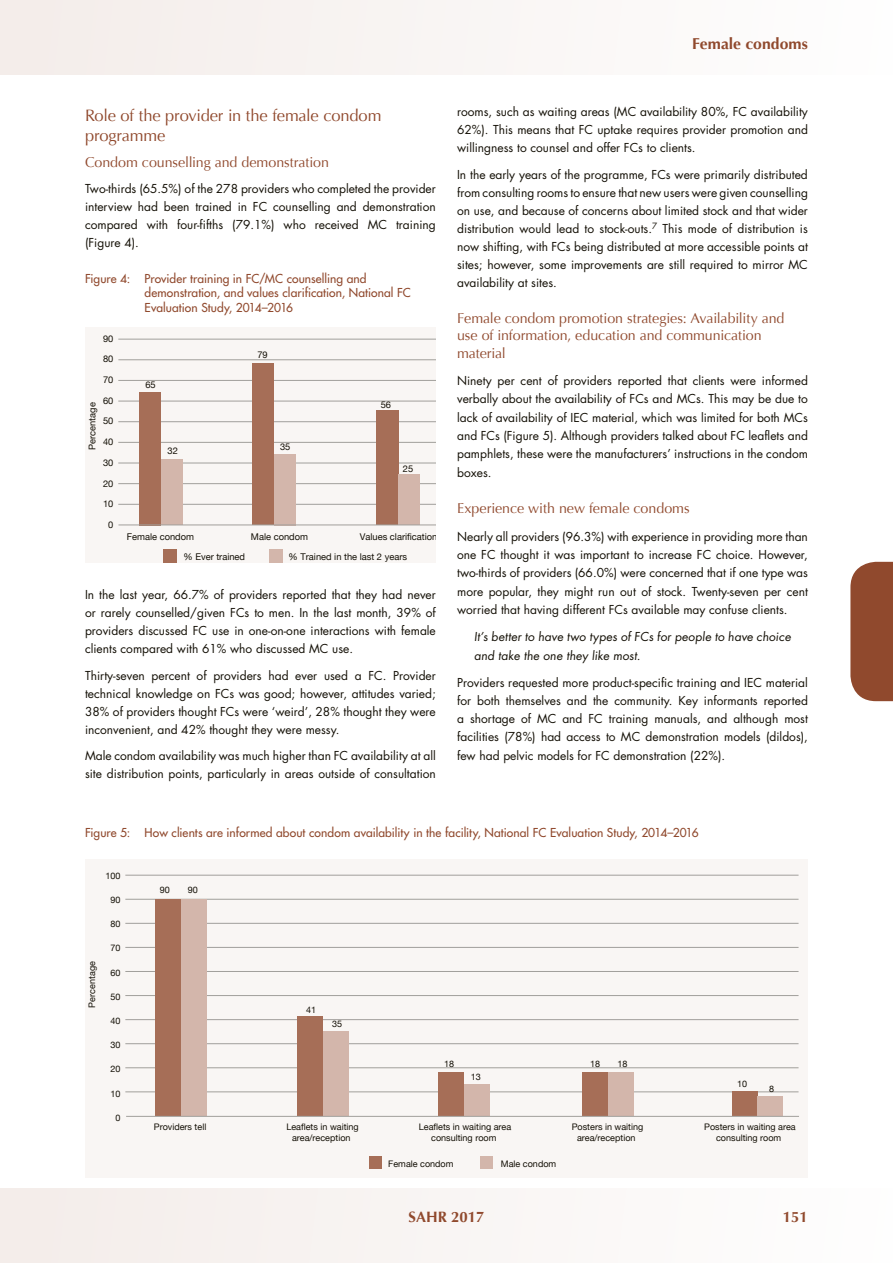
<style>
.page{position:relative;width:893px;height:1263px;background:#fff}
.page>*{position:absolute;margin:0;border:0;box-sizing:border-box;transform-origin:0 0}
.t1{font:16.5px/19.8px "Optima";letter-spacing:-.01em;color:#90492d}
.t2{font:700 15.75px "Optima";color:#90492d}
.t3{font:700 15px "Optima";color:#90492d}
.t4{font:14.25px/17.1px "Optima";letter-spacing:-.005em;color:#90492d}
.t5{font:12px/18px "Futura";color:#141006;text-align:justify}
.t6{font:12px/14.4px "Futura";letter-spacing:.005em;color:#90492d}
.t7{font:9.3px "Helvetica Neue";color:#141006}
.t8{font:9px/10.8px "Helvetica Neue";color:#141006;text-align:center}
</style>
<div class="page">
<div style="left:0;top:0;width:893px;height:74px;background:#f9f5f4"></div>
<div style="left:850px;top:562px;width:43px;height:139px;background:#90492d"></div>
<div style="left:0;top:1188px;width:893px;height:75px;background:#f9f5f4"></div>
<div style="left:85px;top:327px;width:351px;height:236px;background:#f9f6f4"></div>
<hr style="left:118px;top:339px;width:318px;height:1px;background:#a19f9b">
<hr style="left:118px;top:380px;width:318px;height:1px;background:#a19f9b">
<hr style="left:118px;top:401px;width:318px;height:1px;background:#a19f9b">
<hr style="left:118px;top:421px;width:318px;height:1px;background:#a19f9b">
<hr style="left:118px;top:442px;width:318px;height:1px;background:#a19f9b">
<hr style="left:118px;top:463px;width:318px;height:1px;background:#a19f9b">
<hr style="left:118px;top:483px;width:318px;height:1px;background:#a19f9b">
<hr style="left:118px;top:504px;width:318px;height:1px;background:#a19f9b">
<hr style="left:118px;top:359px;width:318px;height:1px;background:#a19f9b">
<div style="left:164px;top:550px;width:13px;height:13px;background:#a66e57"></div>
<div style="left:270px;top:550px;width:13px;height:13px;background:#d3b6ab"></div>
<div style="left:139px;top:392px;width:22px;height:133px;background:#a66e57"></div>
<div style="left:252px;top:364px;width:22px;height:161px;background:#a66e57"></div>
<div style="left:376px;top:410px;width:22px;height:115px;background:#a66e57"></div>
<div style="left:398px;top:475px;width:22px;height:50px;background:#d3b6ab"></div>
<div style="left:274px;top:454px;width:22px;height:71px;background:#d3b6ab"></div>
<div style="left:161px;top:460px;width:22px;height:65px;background:#d3b6ab"></div>
<hr style="left:118px;top:524px;width:318px;height:1px;background:#a19f9b">
<div style="left:85px;top:860px;width:723px;height:318px;background:#f9f6f4"></div>
<hr style="left:125px;top:1091px;width:673px;height:1px;background:#a19f9b">
<hr style="left:125px;top:1067px;width:673px;height:1px;background:#a19f9b">
<hr style="left:125px;top:1043px;width:673px;height:1px;background:#a19f9b">
<hr style="left:125px;top:1019px;width:673px;height:1px;background:#a19f9b">
<hr style="left:125px;top:995px;width:673px;height:1px;background:#a19f9b">
<hr style="left:125px;top:971px;width:673px;height:1px;background:#a19f9b">
<hr style="left:125px;top:947px;width:673px;height:1px;background:#a19f9b">
<hr style="left:125px;top:923px;width:673px;height:1px;background:#a19f9b">
<hr style="left:125px;top:899px;width:673px;height:1px;background:#a19f9b">
<hr style="left:125px;top:875px;width:673px;height:1px;background:#a19f9b">
<div style="left:369px;top:1156px;width:13px;height:13px;background:#a66e57"></div>
<div style="left:480px;top:1156px;width:13px;height:13px;background:#d3b6ab"></div>
<div style="left:732px;top:1092px;width:25px;height:24px;background:#a66e57"></div>
<div style="left:582px;top:1072px;width:26px;height:44px;background:#a66e57"></div>
<div style="left:438px;top:1072px;width:26px;height:44px;background:#a66e57"></div>
<div style="left:298px;top:1016px;width:25px;height:100px;background:#a66e57"></div>
<div style="left:155px;top:899px;width:26px;height:217px;background:#a66e57"></div>
<div style="left:758px;top:1096px;width:25px;height:20px;background:#d3b6ab"></div>
<div style="left:608px;top:1072px;width:25px;height:44px;background:#d3b6ab"></div>
<div style="left:464px;top:1084px;width:25px;height:32px;background:#d3b6ab"></div>
<div style="left:323px;top:1032px;width:26px;height:84px;background:#d3b6ab"></div>
<div style="left:181px;top:899px;width:26px;height:217px;background:#d3b6ab"></div>
<hr style="left:126px;top:1116px;width:673px;height:1px;background:#a19f9b">
<h2 class="t2" style="left:692px;top:34px;width:117px">Female condoms</h2>
<h1 class="t1" style="left:85px;top:106px;width:298px">Role of the provider in the female condom programme</h1>
<p class="t4" style="left:85px;top:154px;width:245px">Condom counselling and demonstration</p>
<p class="t5" style="left:85px;top:180px;width:352px">Two-thirds (65.5%) of the 278 providers who completed the provider interview had been trained in FC counselling and demonstration compared with four-fifths (79.1%) who received MC training (Figure 4).</p>
<p class="t6" style="left:145px;top:271px;width:268px;text-indent:-60px">Figure 4: Provider training in FC/MC counselling and demonstration, and values clarification, National FC<br>Evaluation Study, 2014–2016</p>
<p class="t7" style="left:103px;top:333px;width:12px">90</p>
<p class="t7" style="left:103px;top:353px;width:12px">80</p>
<p class="t7" style="left:103px;top:374px;width:12px">70</p>
<p class="t7" style="left:103px;top:395px;width:12px">60</p>
<p class="t7" style="left:87px;top:450px;width:49px;rotate:-90deg">Percentage</p>
<p class="t7" style="left:103px;top:416px;width:12px">50</p>
<p class="t7" style="left:103px;top:436px;width:12px">40</p>
<p class="t7" style="left:103px;top:457px;width:12px">30</p>
<p class="t7" style="left:103px;top:478px;width:12px">20</p>
<p class="t7" style="left:103px;top:498px;width:12px">10</p>
<p class="t7" style="left:108px;top:519px;width:7px">0</p>
<p class="t7" style="left:145px;top:379px;width:12px">65</p>
<p class="t7" style="left:168px;top:445px;width:12px">32</p>
<p class="t7" style="left:127px;top:531px;width:69px">Female condom</p>
<p class="t7" style="left:257px;top:349px;width:12px">79</p>
<p class="t7" style="left:280px;top:441px;width:12px">35</p>
<p class="t7" style="left:381px;top:399px;width:12px">56</p>
<p class="t7" style="left:403px;top:463px;width:12px">25</p>
<p class="t7" style="left:251px;top:531px;width:59px">Male condom</p>
<p class="t7" style="left:360px;top:531px;width:79px">Values clarification</p>
<p class="t7" style="left:183px;top:551px;width:63px">% Ever trained</p>
<p class="t7" style="left:289px;top:551px;width:120px">% Trained in the last 2 years</p>
<p class="t5" style="left:85px;top:586px;width:352px">In the last year, 66.7% of providers reported that they had never or rarely counselled/given FCs to men. In the last month, 39% of providers discussed FC use in one-on-one interactions with female clients compared with 61% who discussed MC use.</p>
<p class="t5" style="left:85px;top:666px;width:352px">Thirty-seven percent of providers had ever used a FC. Provider technical knowledge on FCs was good; however, attitudes varied; 38% of providers thought FCs were ‘weird’, 28% thought they were inconvenient, and 42% thought they were messy.</p>
<p class="t5" style="left:85px;top:747px;width:352px">Male condom availability was much higher than FC availability at all site distribution points, particularly in areas outside of consultation</p>
<p class="t5" style="left:457px;top:102px;width:352px">rooms, such as waiting areas (MC availability 80%, FC availability 62%). This means that FC uptake requires provider promotion and willingness to counsel and offer FCs to clients.</p>
<p class="t5" style="left:457px;top:165px;width:352px">In the early years of the programme, FCs were primarily distributed from consulting rooms to ensure that new users were given counselling on use, and because of concerns about limited stock and that wider distribution would lead to stock-outs.<sup>7</sup> This mode of distribution is now shifting, with FCs being distributed at more accessible points at sites; however, some improvements are still required to mirror MC availability at sites.</p>
<p class="t4" style="left:457px;top:310px;width:329px">Female condom promotion strategies: Availability and use of information, education and communication material</p>
<p class="t5" style="left:457px;top:371px;width:352px">Ninety per cent of providers reported that clients were informed verbally about the availability of FCs and MCs. This may be due to lack of availability of IEC material, which was limited for both MCs and FCs (Figure 5). Although providers talked about FC leaflets and pamphlets, these were the manufacturers’ instructions in the condom boxes.</p>
<p class="t4" style="left:457px;top:500px;width:234px">Experience with new female condoms</p>
<p class="t5" style="left:457px;top:527px;width:352px">Nearly all providers (96.3%) with experience in providing more than one FC thought it was important to increase FC choice. However, two-thirds of providers (66.0%) were concerned that if one type was more popular, they might run out of stock. Twenty-seven per cent worried that having different FCs available may confuse clients.</p>
<p class="t5" style="left:474px;top:628px;width:320px">It’s better to have two types of FCs for people to have choice and take the one they like most.</p>
<p class="t5" style="left:457px;top:673px;width:352px">Providers requested more product-specific training and IEC material for both themselves and the community. Key informants reported a shortage of MC and FC training manuals, and although most facilities (78%) had access to MC demonstration models (dildos), few had pelvic models for FC demonstration (22%).</p>
<p class="t6" style="left:85px;top:826px;width:615px">Figure 5: How clients are informed about condom availability in the facility, National FC Evaluation Study, 2014–2016</p>
<p class="t8" style="left:86px;top:1007px;width:48px;rotate:-90deg">Percentage</p>
<p class="t8" style="left:105px;top:870px;width:17px">100</p>
<p class="t8" style="left:110px;top:894px;width:12px">90</p>
<p class="t8" style="left:110px;top:918px;width:12px">80</p>
<p class="t8" style="left:110px;top:943px;width:12px">70</p>
<p class="t8" style="left:110px;top:967px;width:12px">60</p>
<p class="t8" style="left:110px;top:991px;width:12px">50</p>
<p class="t8" style="left:110px;top:1015px;width:12px">40</p>
<p class="t8" style="left:110px;top:1039px;width:12px">30</p>
<p class="t8" style="left:110px;top:1064px;width:12px">20</p>
<p class="t8" style="left:110px;top:1088px;width:12px">10</p>
<p class="t8" style="left:115px;top:1112px;width:7px">0</p>
<p class="t8" style="left:160px;top:884px;width:12px">90</p>
<p class="t8" style="left:188px;top:884px;width:12px">90</p>
<p class="t8" style="left:306px;top:1004px;width:12px">41</p>
<p class="t8" style="left:332px;top:1018px;width:12px">35</p>
<p class="t8" style="left:444px;top:1058px;width:12px">18</p>
<p class="t8" style="left:590px;top:1058px;width:12px">18</p>
<p class="t8" style="left:471px;top:1071px;width:12px">13</p>
<p class="t8" style="left:617px;top:1058px;width:12px">18</p>
<p class="t8" style="left:737px;top:1079px;width:12px">10</p>
<p class="t8" style="left:769px;top:1083px;width:7px">8</p>
<p class="t8" style="left:154px;top:1121px;width:54px">Providers tell</p>
<p class="t8" style="left:286px;top:1121px;width:74px">Leaflets in waiting area/reception</p>
<p class="t8" style="left:419px;top:1121px;width:94px">Leaflets in waiting area consulting room</p>
<p class="t8" style="left:572px;top:1121px;width:73px">Posters in waiting area/reception</p>
<p class="t8" style="left:704px;top:1121px;width:93px">Posters in waiting area consulting room</p>
<p class="t8" style="left:388px;top:1158px;width:67px">Female condom</p>
<p class="t8" style="left:501px;top:1158px;width:57px">Male condom</p>
<p class="t3" style="left:409px;top:1208px;width:77px">SAHR 2017</p>
<p class="t3" style="left:783px;top:1208px;width:27px">151</p>
</div>
